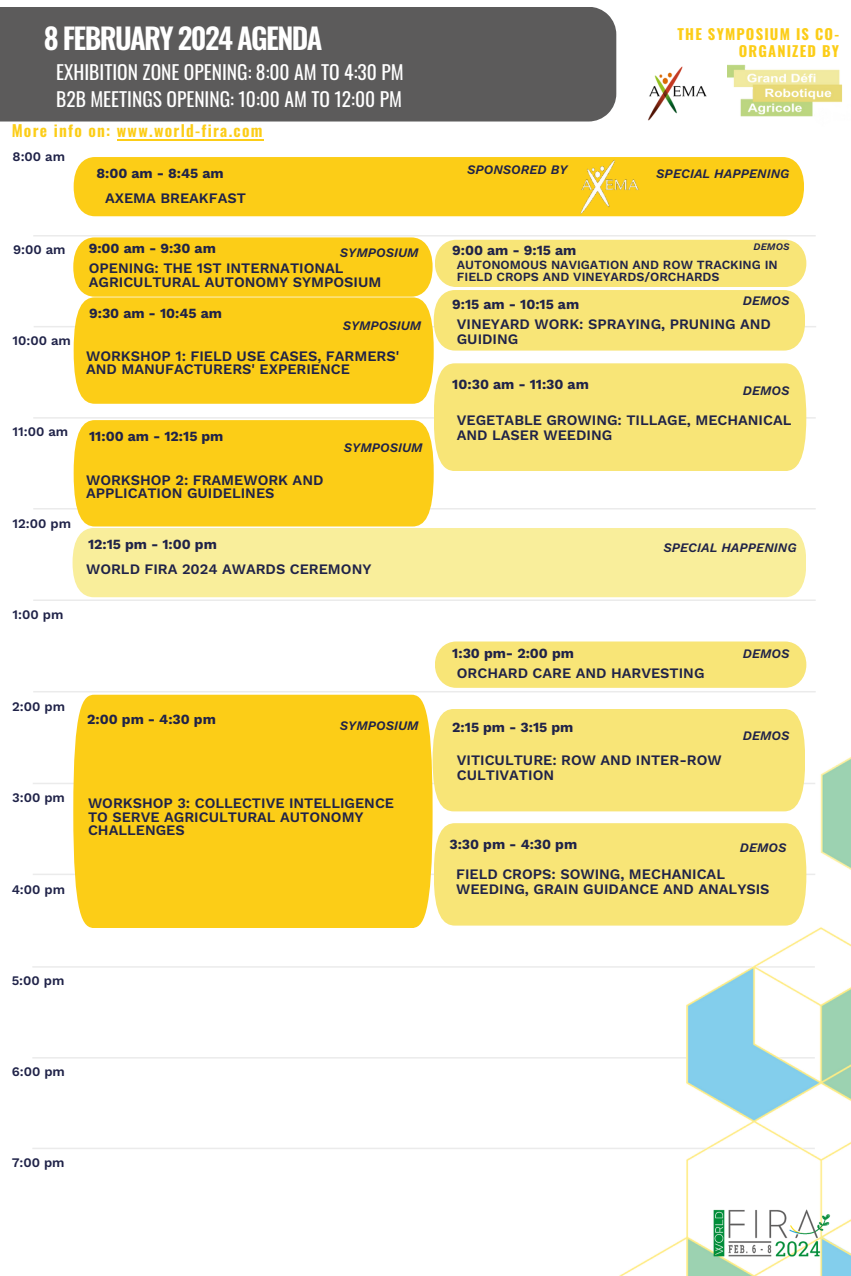
<style>
.page{position:relative;width:851px;height:1276px;background:#fff}
.page>*{position:absolute;margin:0;border:0;box-sizing:border-box;transform-origin:0 0}
.t1{font:600 29px "Oswald";letter-spacing:-.055em;color:#fff}
.t2{font:19.5px "Oswald";color:#fff}
.t3{font:600 15.9px "Oswald";letter-spacing:.08em;color:#fccd17}
.t4{font:700 14.6px/17.2px "Oswald";letter-spacing:.08em;color:#fccd17;text-align:right}
.t5{font:600 14.5px/15px "Work Sans";color:#1f2248}
.t6{font:700 14px "Work Sans";color:#1f2248}
.t7{font:600 13.1px "Work Sans";color:#1f2248}
.t8{font:italic 600 13px "Work Sans";color:#1f2248}
.t9{font:600 12.5px/12.8px "Work Sans";color:#1f2248}
.t10{font:italic 600 10px "Work Sans";color:#1f2248}
</style>
<div class="page">
<div style="left:0;top:7px;width:616px;height:114px;background:#5c5b5b"></div>
<hr style="left:33px;top:235px;width:782px;height:1px;background:#ebebeb">
<hr style="left:34px;top:326px;width:781px;height:1px;background:#ebebeb">
<hr style="left:33px;top:417px;width:782px;height:2px;background:#ebebeb">
<hr style="left:33px;top:508px;width:782px;height:1px;background:#ebebeb">
<hr style="left:33px;top:599px;width:782px;height:2px;background:#ebebeb">
<hr style="left:33px;top:691px;width:782px;height:1px;background:#ebebeb">
<hr style="left:33px;top:783px;width:781px;height:1px;background:#ebebeb">
<hr style="left:33px;top:873px;width:781px;height:2px;background:#ebebeb">
<hr style="left:32px;top:966px;width:782px;height:1px;background:#ebebeb">
<hr style="left:32px;top:1057px;width:782px;height:1px;background:#ebebeb">
<hr style="left:32px;top:1147px;width:782px;height:2px;background:#ebebeb">
<div style="left:434px;top:641px;width:371px;height:47px;background:#f8e577;border-radius:22px"></div>
<img style="left:415px;top:752px;width:435px;height:524px">
<div style="left:432px;top:709px;width:372px;height:102px;background:#f8e577"></div>
<img style="left:710px;top:1208px;width:121px;height:49px">
<svg style="left:73px;top:237px;width:733px;height:289px"></svg>
<div style="left:73px;top:695px;width:359px;height:233px;background:#fccd17"></div>
<div style="left:72px;top:528px;width:733px;height:69px;background:#f9ee9b"></div>
<img style="left:727px;top:64px;width:116px;height:53px">
<img style="left:648px;top:66px;width:59px;height:55px">
<div style="left:433px;top:823px;width:372px;height:102px;background:#f8e577"></div>
<div style="left:74px;top:157px;width:729px;height:59px;background:#fccd17"></div>
<img style="left:566px;top:157px;width:80px;height:60px">
<hr style="left:117px;top:139px;width:147px;height:1px;background:#fccd17">
<p class="t1" style="left:44px;top:15px;width:280px">8 FEBRUARY 2024 AGENDA</p>
<p class="t2" style="left:56px;top:57px;width:349px">EXHIBITION ZONE OPENING: 8:00 AM TO 4:30 PM</p>
<p class="t2" style="left:56px;top:84px;width:347px">B2B MEETINGS OPENING: 10:00 AM TO 12:00 PM</p>
<p class="t3" style="left:12px;top:118px;width:252px">More info on: www.world-fira.com</p>
<p class="t7" style="left:13px;top:149px;width:54px">8:00 am</p>
<p class="t4" style="left:677px;top:25px;width:163px">THE SYMPOSIUM IS CO-<br>ORGANIZED BY</p>
<p class="t6" style="left:96px;top:165px;width:129px">8:00 am - 8:45 am</p>
<p class="t8" style="left:467px;top:162px;width:102px">SPONSORED BY</p>
<p class="t8" style="left:656px;top:166px;width:135px">SPECIAL HAPPENING</p>
<p class="t7" style="left:13px;top:242px;width:54px">9:00 am</p>
<p class="t7" style="left:13px;top:333px;width:60px">10:00 am</p>
<p class="t7" style="left:13px;top:424px;width:57px">11:00 am</p>
<p class="t7" style="left:13px;top:515px;width:60px">12:00 pm</p>
<p class="t7" style="left:13px;top:607px;width:52px">1:00 pm</p>
<p class="t7" style="left:12px;top:699px;width:54px">2:00 pm</p>
<p class="t7" style="left:12px;top:789px;width:54px">3:00 pm</p>
<p class="t7" style="left:12px;top:882px;width:55px">4:00 pm</p>
<p class="t5" style="left:105px;top:190px;width:142px">AXEMA BREAKFAST</p>
<p class="t6" style="left:89px;top:240px;width:128px">9:00 am - 9:30 am</p>
<p class="t8" style="left:340px;top:245px;width:80px">SYMPOSIUM</p>
<p class="t5" style="left:89px;top:260px;width:294px;line-height:14.2px">OPENING: THE 1ST INTERNATIONAL<br>AGRICULTURAL AUTONOMY SYMPOSIUM</p>
<p class="t6" style="left:89px;top:305px;width:134px">9:30 am - 10:45 am</p>
<p class="t8" style="left:342px;top:318px;width:80px">SYMPOSIUM</p>
<p class="t5" style="left:86px;top:349px;width:314px;line-height:13.5px">WORKSHOP 1: FIELD USE CASES, FARMERS'<br>AND MANUFACTURERS' EXPERIENCE</p>
<p class="t6" style="left:89px;top:428px;width:136px">11:00 am - 12:15 pm</p>
<p class="t5" style="left:86px;top:473px;width:239px;line-height:13.5px">WORKSHOP 2: FRAMEWORK AND<br>APPLICATION GUIDELINES</p>
<p class="t8" style="left:344px;top:439px;width:80px">SYMPOSIUM</p>
<p class="t6" style="left:452px;top:242px;width:125px">9:00 am - 9:15 am</p>
<p class="t10" style="left:753px;top:240px;width:37px">DEMOS</p>
<p class="t9" style="left:456px;top:258px;width:322px">AUTONOMOUS NAVIGATION AND ROW TRACKING IN<br>FIELD CROPS AND VINEYARDS/ORCHARDS</p>
<p class="t6" style="left:452px;top:296px;width:128px">9:15 am - 10:15 am</p>
<p class="t8" style="left:742px;top:293px;width:48px">DEMOS</p>
<p class="t5" style="left:456px;top:316px;width:315px">VINEYARD WORK: SPRAYING, PRUNING AND<br>GUIDING</p>
<p class="t6" style="left:452px;top:375px;width:138px">10:30 am - 11:30 am</p>
<p class="t8" style="left:742px;top:383px;width:48px">DEMOS</p>
<p class="t5" style="left:456px;top:413px;width:336px">VEGETABLE GROWING: TILLAGE, MECHANICAL<br>AND LASER WEEDING</p>
<p class="t6" style="left:88px;top:536px;width:130px">12:15 pm - 1:00 pm</p>
<p class="t8" style="left:663px;top:540px;width:135px">SPECIAL HAPPENING</p>
<p class="t5" style="left:86px;top:561px;width:287px">WORLD FIRA 2024 AWARDS CEREMONY</p>
<p class="t6" style="left:452px;top:645px;width:123px">1:30 pm- 2:00 pm</p>
<p class="t8" style="left:742px;top:646px;width:48px">DEMOS</p>
<p class="t6" style="left:87px;top:711px;width:130px">2:00 pm - 4:30 pm</p>
<p class="t8" style="left:340px;top:718px;width:80px">SYMPOSIUM</p>
<p class="t5" style="left:88px;top:796px;width:307px;line-height:13.5px">WORKSHOP 3: COLLECTIVE INTELLIGENCE<br>TO SERVE AGRICULTURAL AUTONOMY<br>CHALLENGES</p>
<p class="t5" style="left:456px;top:666px;width:249px">ORCHARD CARE AND HARVESTING</p>
<p class="t6" style="left:452px;top:719px;width:122px">2:15 pm - 3:15 pm</p>
<p class="t5" style="left:456px;top:752px;width:266px">VITICULTURE: ROW AND INTER-ROW<br>CULTIVATION</p>
<p class="t8" style="left:742px;top:728px;width:48px">DEMOS</p>
<p class="t6" style="left:449px;top:836px;width:129px">3:30 pm - 4:30 pm</p>
<p class="t5" style="left:456px;top:866px;width:315px">FIELD CROPS: SOWING, MECHANICAL<br>WEEDING, GRAIN GUIDANCE AND ANALYSIS</p>
<p class="t8" style="left:739px;top:840px;width:48px">DEMOS</p>
<p class="t7" style="left:12px;top:973px;width:54px">5:00 pm</p>
<p class="t7" style="left:12px;top:1064px;width:55px">6:00 pm</p>
<p class="t7" style="left:12px;top:1155px;width:54px">7:00 pm</p>
</div>
